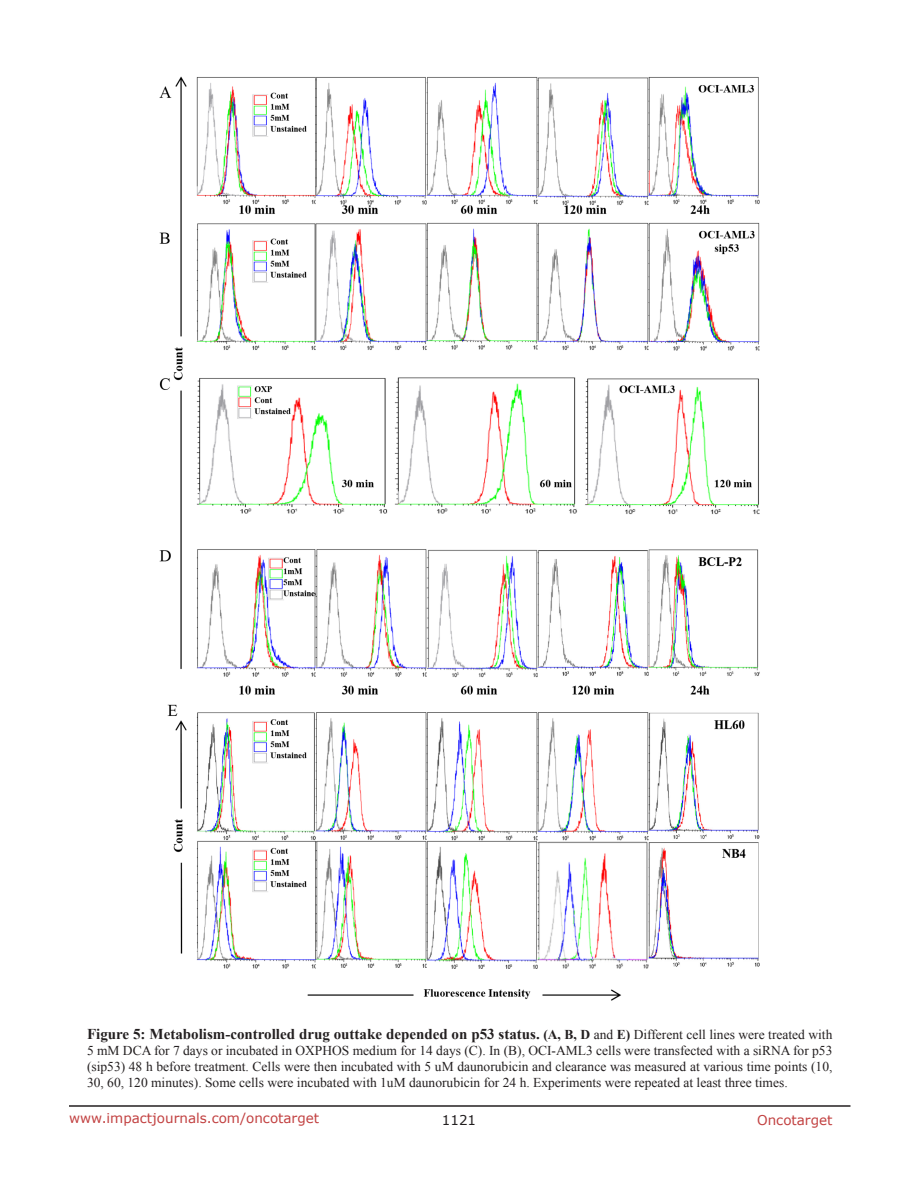
<style>
.page{position:relative;width:918px;height:1188px;background:#fff}
.page>*{position:absolute;margin:0;border:0;box-sizing:border-box;transform-origin:0 0}
.figuretext{font:700 15px "Times New Roman";color:#231f20}
.figuretext-2{font:13.5px/16.2px "Times New Roman";color:#231f20;text-align:justify}
.t1{font:13.5px "Verdana";color:#c24141}
.t2{font:13.5px "Verdana";color:#231f20}
.s1{font-size:13.5px}
.s2{font-weight:400;font-size:13.5px}
</style>
<div class="page">
<hr style="left:69px;top:1105px;width:781px;height:2px;background:#231f20">
<img style="left:159px;top:76px;width:601px;height:925px">
<p class="figuretext" style="left:87px;top:1023px;width:747px">Figure 5: Metabolism-controlled drug outtake depended on p53 status. <span class="s1">(A, B, D</span> <span class="s2">and</span> <span class="s1">E)</span> <span class="s2">Different cell lines were treated with</span></p>
<p class="figuretext-2" style="left:87px;top:1042px;width:747px">5 mM DCA for 7 days or incubated in OXPHOS medium for 14 days (C). In (B), OCI-AML3 cells were transfected with a siRNA for p53 (sip53) 48 h before treatment. Cells were then incubated with 5 uM daunorubicin and clearance was measured at various time points (10, 30, 60, 120 minutes). Some cells were incubated with 1uM daunorubicin for 24 h. Experiments were repeated at least three times.</p>
<p class="t1" style="left:69px;top:1109px;width:252px">www.impactjournals.com/oncotarget</p>
<p class="t2" style="left:442px;top:1111px;width:36px">1121</p>
<p class="t1" style="left:757px;top:1111px;width:77px">Oncotarget</p>
</div>
